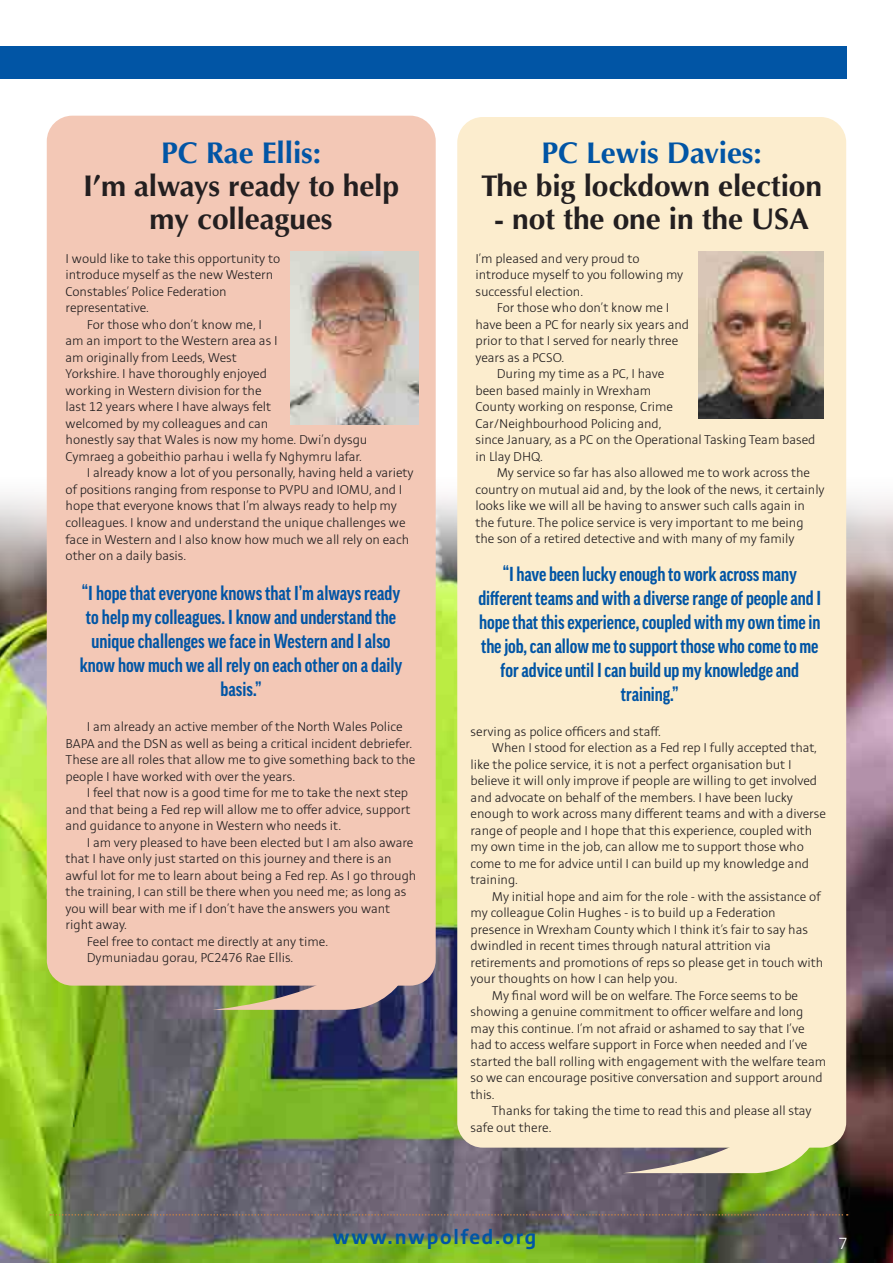
<style>
.page{position:relative;width:893px;height:1263px;background:#fff}
.page>*{position:absolute;margin:0;border:0;box-sizing:border-box;transform-origin:0 0}
.t1{font:700 30px/33px "Optima";letter-spacing:-.005em;color:#231f20;text-align:center}
.t2{font:700 30px "Optima";letter-spacing:-.005em;color:#0155a5}
.t3{font:700 22.5px "Stinnes Sans";letter-spacing:.08em;color:#0155a5}
.t4{font:700 condensed 19.5px/24px "Good Pro";letter-spacing:-.005em;color:#0155a5;text-align:center}
.t5{font:300 18px "Stinnes Sans";color:#fff}
.t6{font:300 14.25px/16.5px "Stinnes Sans";letter-spacing:-.005em;color:#231f20}
</style>
<div class="page">
<img style="left:0;top:468px;width:893px;height:795px">
<div style="left:457px;top:117px;width:389px;height:1031px;background:#fcedce;border-radius:26px"></div>
<svg style="left:623px;top:1147px;width:189px;height:26px;background:#bcb79c"></svg>
<div style="left:47px;top:116px;width:389px;height:870px;background:#f3c8b6;border-radius:26px"></div>
<svg style="left:212px;top:985px;width:190px;height:25px;background:#b3a685"></svg>
<svg style="left:50px;top:1214px;width:798px;height:1px"></svg>
<div style="left:0;top:46px;width:846px;height:33px;background:#0155a5"></div>
<img style="left:699px;top:252px;width:124px;height:166px">
<img style="left:290px;top:251px;width:128px;height:173px">
<p class="t2" style="left:161px;top:135px;width:161px">PC Rae Ellis:</p>
<p class="t1" style="left:83px;top:169px;width:318px">I’m always ready to help my colleagues</p>
<p class="t6" style="left:66px;top:251px;width:216px">I would like to take this opportunity to introduce myself as the new Western<br>Constables’ Police Federation representative.</p>
<p class="t6" style="left:66px;top:317px;width:303px;text-indent:21px">For those who don’t know me, I<br>am an import to the Western area as I<br>am originally from Leeds, West<br>Yorkshire. I have thoroughly enjoyed<br>working in Western division for the<br>last 12 years where I have always felt<br>welcomed by my colleagues and can<br>honestly say that Wales is now my home. Dwi’n dysgu Cymraeg a gobeithio parhau i wella fy Nghymru lafar.</p>
<p class="t6" style="left:66px;top:465px;width:350px;text-indent:21px">I already know a lot of you personally, having held a variety of positions ranging from response to PVPU and IOMU, and I hope that everyone knows that I’m always ready to help my colleagues. I know and understand the unique challenges we face in Western and I also know how much we all rely on each other on a daily basis.</p>
<p class="t4" style="left:82px;top:581px;width:320px">“I hope that everyone knows that I’m always ready</p>
<p class="t4" style="left:86px;top:605px;width:312px;text-align:left">to help my colleagues. I know and understand the unique challenges we face in Western and I also</p>
<p class="t4" style="left:80px;top:653px;width:324px">know how much we all rely on each other on a daily basis.”</p>
<p class="t6" style="left:66px;top:719px;width:351px;text-indent:21px">I am already an active member of the North Wales Police BAPA and the DSN as well as being a critical incident debriefer.<br>These are all roles that allow me to give something back to the people I have worked with over the years.</p>
<p class="t6" style="left:66px;top:785px;width:346px;text-indent:21px">I feel that now is a good time for me to take the next step and that being a Fed rep will allow me to offer advice, support and guidance to anyone in Western who needs it.</p>
<p class="t6" style="left:66px;top:834px;width:352px;text-indent:21px">I am very pleased to have been elected but I am also aware that I have only just started on this journey and there is an awful lot for me to learn about being a Fed rep. As I go through the training, I can still be there when you need me; as long as you will bear with me if I don’t have the answers you want right away.</p>
<p class="t6" style="left:87px;top:933px;width:243px">Feel free to contact me directly at any time.</p>
<p class="t6" style="left:87px;top:950px;width:208px">Dymuniadau gorau, PC2476 Rae Ellis.</p>
<p class="t2" style="left:541px;top:135px;width:222px">PC Lewis Davies:</p>
<p class="t1" style="left:481px;top:169px;width:342px">The big lockdown election</p>
<p class="t1" style="left:494px;top:202px;width:316px">- not the one in the USA</p>
<p class="t6" style="left:475px;top:250px;width:209px">I’m pleased and very proud to introduce myself to you following my successful election.</p>
<p class="t6" style="left:475px;top:300px;width:215px;text-indent:21px">For those who don’t know me I have been a PC for nearly six years and prior to that I served for nearly three years as a PCSO.</p>
<p class="t6" style="left:475px;top:366px;width:341px;text-indent:21px">During my time as a PC, I have<br>been based mainly in Wrexham<br>County working on response, Crime<br>Car/Neighbourhood Policing and,<br>since January, as a PC on the Operational Tasking Team based in Llay DHQ.</p>
<p class="t6" style="left:475px;top:465px;width:351px;text-indent:21px">My service so far has also allowed me to work across the country on mutual aid and, by the look of the news, it certainly looks like we will all be having to answer such calls again in the future. The police service is very important to me being the son of a retired detective and with many of my family</p>
<p class="t4" style="left:478px;top:562px;width:344px">“I have been lucky enough to work across many different teams and with a diverse range of people and I hope that this experience, coupled with my own time in the job, can allow me to support those who come to me for advice until I can build up my knowledge and training.”</p>
<p class="t6" style="left:471px;top:723px;width:192px">serving as police officers and staff.</p>
<p class="t6" style="left:471px;top:740px;width:357px;text-indent:21px">When I stood for election as a Fed rep I fully accepted that, like the police service, it is not a perfect organisation but I believe it will only improve if people are willing to get involved and advocate on behalf of the members. I have been lucky enough to work across many different teams and with a diverse range of people and I hope that this experience, coupled with my own time in the job, can allow me to support those who come to me for advice until I can build up my knowledge and training.</p>
<p class="t6" style="left:471px;top:888px;width:354px;text-indent:21px">My initial hope and aim for the role - with the assistance of my colleague Colin Hughes - is to build up a Federation presence in Wrexham County which I think it’s fair to say has dwindled in recent times through natural attrition via retirements and promotions of reps so please get in touch with your thoughts on how I can help you.</p>
<p class="t6" style="left:471px;top:987px;width:357px;text-indent:21px">My final word will be on welfare. The Force seems to be showing a genuine commitment to officer welfare and long may this continue. I’m not afraid or ashamed to say that I’ve had to access welfare support in Force when needed and I’ve started the ball rolling with engagement with the welfare team so we can encourage positive conversation and support around this.</p>
<p class="t6" style="left:471px;top:1103px;width:342px;text-indent:21px">Thanks for taking the time to read this and please all stay safe out there.</p>
<p class="t3" style="left:333px;top:1226px;width:205px">www.nwpolfed.org</p>
<p class="t5" style="left:838px;top:1235px;width:10px">7</p>
</div>
